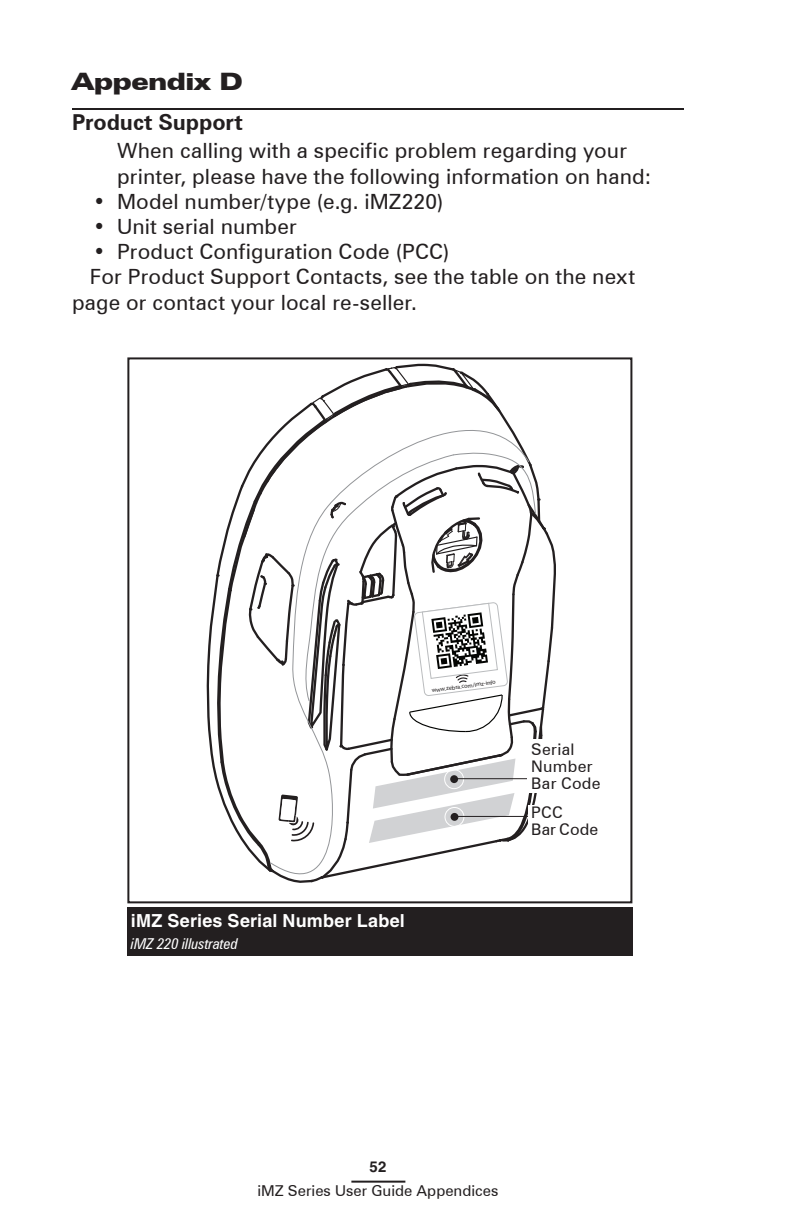
<style>
.page{position:relative;width:792px;height:1224px;background:#fff}
.page>*{position:absolute;margin:0;border:0;box-sizing:border-box;transform-origin:0 0}
.t1{font:900 expanded 24px "Zurich BT";letter-spacing:-.01em;color:#231f20}
.t2{font:700 22px "Zurich BT";letter-spacing:-.005em;color:#231f20}
.t3{font:21px/25.2px "Zurich BT";letter-spacing:.005em;color:#231f20}
.t4{font:700 18px "Helvetica";letter-spacing:.015em;color:#fff}
.t5{font:16px/17px "Zurich BT";letter-spacing:.02em;color:#231f20}
.t6{font:15px "Zurich BT";color:#231f20}
.t7{font:italic condensed 15px "Zurich BT";color:#fff}
.t8{font:700 15px "Helvetica";color:#231f20}
.t9{font:700 6px "Zurich BT";color:#201d1e}
</style>
<div class="page">
<hr style="left:72px;top:108px;width:612px;height:2px;background:#231f20">
<hr style="left:351px;top:1181px;width:54px;height:2px;background:#231f20">
<div style="left:127px;top:907px;width:505px;height:48px;background:#231f20"></div>
<svg style="left:206px;top:363px;width:350px;height:520px"></svg>
<div style="left:127px;top:357px;width:505px;height:546px;border:2px solid #231f20"></div>
<div style="left:450px;top:775px;width:8px;height:8px;background:#231f20;border-radius:50%"></div>
<div style="left:444px;top:770px;width:20px;height:19px;border:1px solid #fff;border-radius:50%"></div>
<hr style="left:454px;top:778px;width:86px;height:1px;background:#231f20">
<div style="left:451px;top:813px;width:7px;height:8px;background:#231f20;border-radius:50%"></div>
<div style="left:445px;top:807px;width:19px;height:20px;border:1px solid #fff;border-radius:50%"></div>
<hr style="left:454px;top:816px;width:84px;height:1px;background:#231f20">
<div style="left:528px;top:739px;width:99px;height:54px;background:#fff"></div>
<div style="left:528px;top:806px;width:96px;height:30px;background:#fff"></div>
<p class="t1" style="left:72px;top:68px;width:172px">Appendix D</p>
<p class="t2" style="left:72px;top:109px;width:173px">Product Support</p>
<p class="t3" style="left:117px;top:138px;width:537px">When calling with a specific problem regarding your printer, please have the following information on hand:</p>
<p class="t3" style="left:93px;top:189px;width:352px">• Model number/type (e.g. iMZ220)</p>
<p class="t3" style="left:93px;top:214px;width:205px">• Unit serial number</p>
<p class="t3" style="left:93px;top:239px;width:358px">• Product Configuration Code (PCC)</p>
<p class="t3" style="left:90px;top:264px;width:547px">For Product Support Contacts, see the table on the next</p>
<p class="t3" style="left:72px;top:289px;width:347px">page or contact your local re-seller.</p>
<p class="t9" style="left:431px;top:687px;width:66px;rotate:-8deg">www.zebra.com/imz-info</p>
<p class="t4" style="left:131px;top:910px;width:275px">iMZ Series Serial Number Label</p>
<p class="t7" style="left:131px;top:935px;width:108px">iMZ 220 illustrated</p>
<p class="t5" style="left:531px;top:741px;width:71px">Serial<br>Number<br>Bar Code</p>
<p class="t5" style="left:531px;top:804px;width:69px">PCC<br>Bar Code</p>
<p class="t8" style="left:370px;top:1158px;width:18px">52</p>
<p class="t6" style="left:257px;top:1182px;width:243px">iMZ Series User Guide Appendices</p>
</div>
